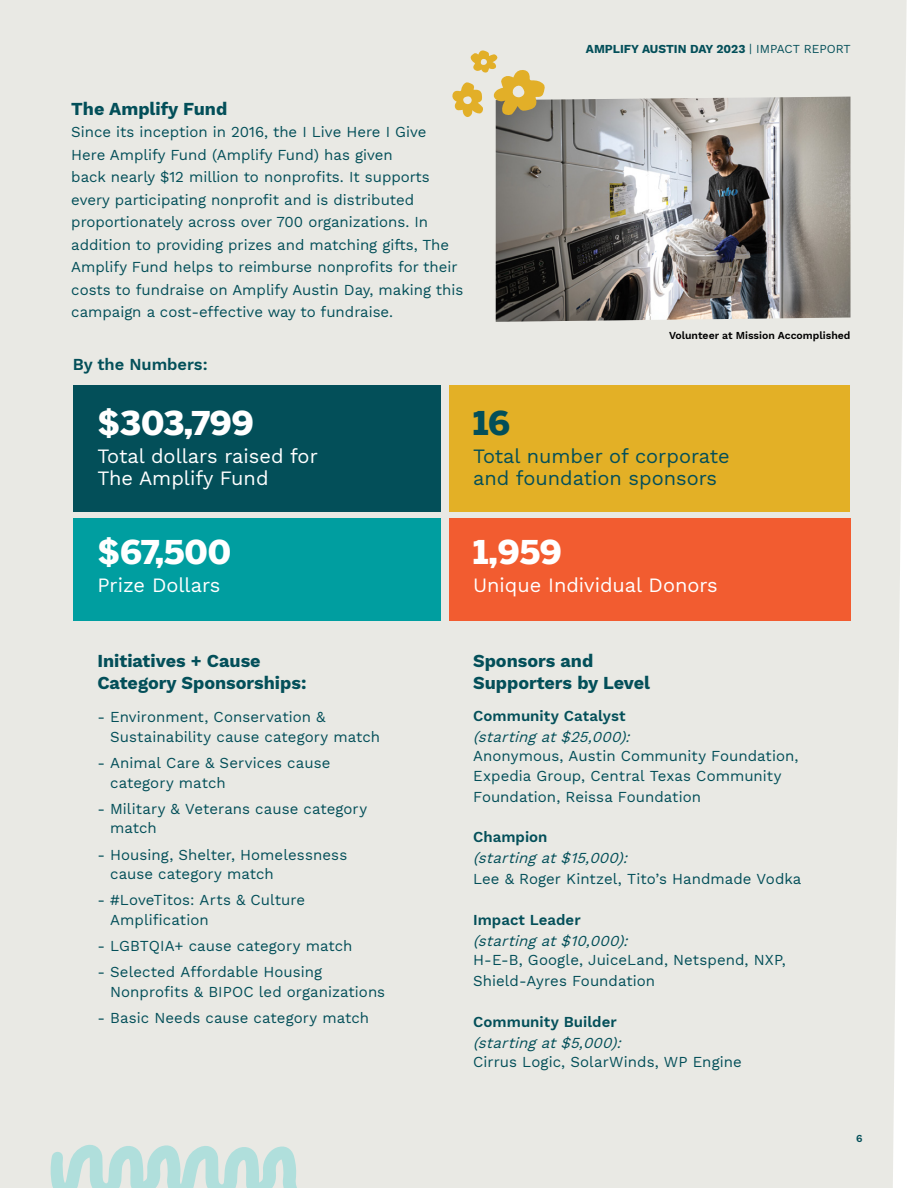
<style>
.page{position:relative;width:918px;height:1188px;background:#e9e9e4}
.page>*{position:absolute;margin:0;border:0;box-sizing:border-box;transform-origin:0 0}
.t1{font:900 32.7px "Benton Sans";color:#fff}
.t2{font:900 32.7px "Benton Sans";color:#034f59}
.t3{font:20.1px/21.9px "Work Sans";color:#fff}
.t4{font:20.1px/21.9px "Work Sans";color:#034f59}
.t5{font:18px/22.5px "Work Sans";color:#034f59}
.t6{font:16.5px "Work Sans";color:#034f59}
.t7{font:15px/22.5px "Work Sans";color:#034f59}
.t8{font:italic 15px "Work Sans";color:#034f59}
.t9{font:12px "Work Sans";color:#034f59}
.t10{font:10.5px "Work Sans";color:#000}
.t11{font:10.5px "Work Sans";color:#034f59}
</style>
<div class="page">
<div style="left:449px;top:385px;width:400px;height:126px;background:#e3b026"></div>
<div style="left:73px;top:385px;width:368px;height:126px;background:#034f59"></div>
<div style="left:73px;top:518px;width:368px;height:103px;background:#009ea0"></div>
<div style="left:449px;top:518px;width:401px;height:103px;background:#f25c30"></div>
<img style="left:496px;top:97px;width:354px;height:225px">
<svg style="left:50px;top:1144px;width:247px;height:44px"></svg>
<svg style="left:893px;top:0;width:25px;height:1188px"></svg>
<svg style="left:452px;top:50px;width:94px;height:67px"></svg>
<p class="t9" style="left:586px;top:40px;width:266px">AMPLIFY AUSTIN DAY 2023 | IMPACT REPORT</p>
<p class="t5" style="left:71px;top:97px;width:158px">The Amplify Fund</p>
<p class="t7" style="left:71px;top:120px;width:394px">Since its inception in 2016, the I Live Here I Give Here Amplify Fund (Amplify Fund) has given<br>back nearly $12 million to nonprofits. It supports every participating nonprofit and is distributed proportionately across over 700 organizations. In addition to providing prizes and matching gifts, The Amplify Fund helps to reimburse nonprofits for their costs to fundraise on Amplify Austin Day, making this campaign a cost-effective way to fundraise.</p>
<p class="t6" style="left:73px;top:352px;width:136px">By the Numbers:</p>
<p class="t10" style="left:669px;top:328px;width:183px">Volunteer at Mission Accomplished</p>
<h1 class="t1" style="left:97px;top:395px;width:158px">$303,799</h1>
<h2 class="t3" style="left:97px;top:445px;width:222px">Total dollars raised for<br>The Amplify Fund</h2>
<h1 class="t2" style="left:473px;top:395px;width:39px">16</h1>
<h2 class="t4" style="left:473px;top:445px;width:258px">Total number of corporate and foundation sponsors</h2>
<h1 class="t1" style="left:97px;top:523px;width:135px">$67,500</h1>
<h2 class="t3" style="left:97px;top:574px;width:124px">Prize Dollars</h2>
<h1 class="t1" style="left:473px;top:523px;width:90px">1,959</h1>
<h2 class="t3" style="left:473px;top:574px;width:246px">Unique Individual Donors</h2>
<p class="t5" style="left:97px;top:649px;width:211px">Initiatives + Cause<br>Category Sponsorships:</p>
<p class="t7" style="left:110px;top:707px;width:272px;line-height:19.5px;text-indent:-13px">- Environment, Conservation &amp;<br>Sustainability cause category match</p>
<p class="t7" style="left:110px;top:753px;width:222px;line-height:19.5px;text-indent:-13px">- Animal Care &amp; Services cause category match</p>
<p class="t7" style="left:110px;top:798px;width:259px;line-height:19.5px;text-indent:-13px">- Military &amp; Veterans cause category match</p>
<p class="t7" style="left:110px;top:844px;width:239px;line-height:19.5px;text-indent:-13px">- Housing, Shelter, Homelessness cause category match</p>
<p class="t7" style="left:110px;top:890px;width:196px;line-height:19.5px;text-indent:-13px">- #LoveTitos: Arts &amp; Culture<br>Amplification</p>
<p class="t7" style="left:97px;top:934px;width:257px">- LGBTQIA+ cause category match</p>
<p class="t7" style="left:110px;top:962px;width:277px;line-height:19.5px;text-indent:-13px">- Selected Affordable Housing<br>Nonprofits &amp; BIPOC led organizations</p>
<p class="t7" style="left:97px;top:1006px;width:273px">- Basic Needs cause category match</p>
<p class="t5" style="left:473px;top:649px;width:178px">Sponsors and<br>Supporters by Level</p>
<p class="t7" style="left:473px;top:704px;width:154px">Community Catalyst</p>
<p class="t8" style="left:473px;top:725px;width:164px">(startingat$25,000):</p>
<p class="t7" style="left:473px;top:746px;width:327px;line-height:19.5px">Anonymous, Austin Community Foundation,<br>Expedia Group, Central Texas Community</p>
<p class="t7" style="left:473px;top:785px;width:229px">Foundation, Reissa Foundation</p>
<p class="t7" style="left:473px;top:825px;width:76px">Champion</p>
<p class="t8" style="left:473px;top:847px;width:161px">(startingat$15,000):</p>
<p class="t7" style="left:473px;top:867px;width:330px">Lee &amp; Roger Kintzel, Tito’s Handmade Vodka</p>
<p class="t7" style="left:473px;top:908px;width:109px">Impact Leader</p>
<p class="t8" style="left:473px;top:929px;width:162px">(startingat$10,000):</p>
<p class="t7" style="left:473px;top:949px;width:314px;line-height:21px">H-E-B, Google, JuiceLand, Netspend, NXP,<br>Shield-Ayres Foundation</p>
<p class="t7" style="left:473px;top:1010px;width:145px">Community Builder</p>
<p class="t8" style="left:473px;top:1031px;width:155px">(startingat$5,000):</p>
<p class="t7" style="left:473px;top:1050px;width:270px">Cirrus Logic, SolarWinds, WP Engine</p>
<p class="t11" style="left:856px;top:1130px;width:8px">6</p>
</div>
